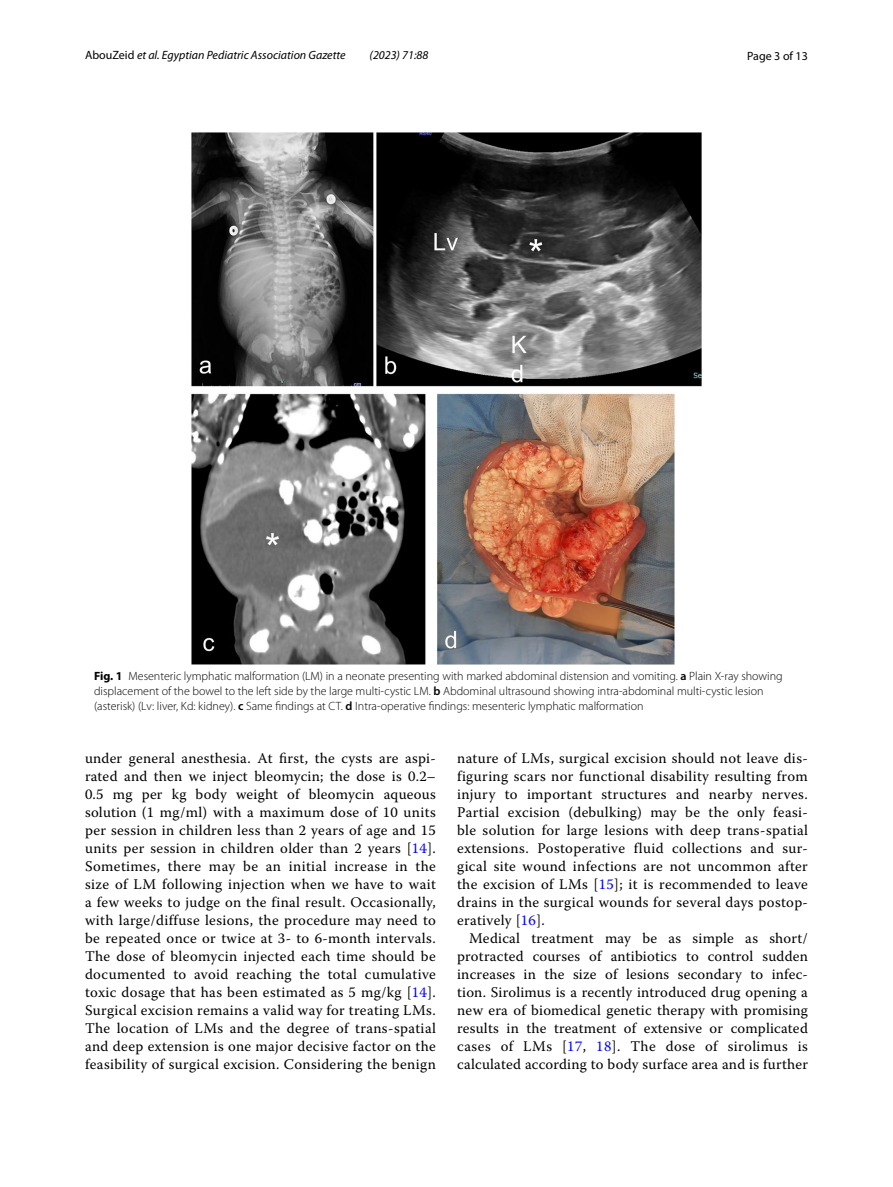
<style>
.page{position:relative;width:893px;height:1187px;background:#fff}
.page>*{position:absolute;margin:0;border:0;box-sizing:border-box;transform-origin:0 0}
.t1{font:14.7px/18px "Warnock Pro";letter-spacing:.025em;color:#000;text-align:justify}
.t2{font:300 12px/15px "Myriad Pro";color:#000}
.t3{font:italic 12px "Myriad Pro";color:#000}
.t4{font:12px "Myriad Pro";color:#000}
.s1{font-style:normal}
.s2{font-weight:700}
.s3{font-weight:600}
.s4{color:#00f}
</style>
<div class="page">
<img style="left:191px;top:133px;width:511px;height:531px">
<p class="t3" style="left:85px;top:48px;width:262px"><span class="s1">AbouZeid</span> et al. Egyptian Pediatric Association Gazette</p>
<p class="t3" style="left:370px;top:48px;width:60px">(2023) 71:88</p>
<p class="t4" style="left:747px;top:48px;width:62px">Page 3 of 13</p>
<p class="t2" style="left:94px;top:668px;width:690px"><span class="s2">Fig. 1</span> Mesenteric lymphatic malformation (LM) in a neonate presenting with marked abdominal distension and vomiting. <span class="s3">a</span> Plain X-ray showing displacement of the bowel to the left side by the large multi-cystic LM. <span class="s3">b</span> Abdominal ultrasound showing intra-abdominal multi-cystic lesion (asterisk) (Lv: liver, Kd: kidney). <span class="s3">c</span> Same findings at CT. <span class="s3">d</span> Intra-operative findings: mesenteric lymphatic malformation</p>
<p class="t1" style="left:85px;top:748px;width:352px">under general anesthesia. At first, the cysts are aspi&shy;rated and then we inject bleomycin; the dose is 0.2– 0.5 mg per kg body weight of bleomycin aqueous solution (1 mg/ml) with a maximum dose of 10 units per session in children less than 2 years of age and 15 units per session in children older than 2 years [<span class="s4">14</span>].<br>Sometimes, there may be an initial increase in the size of LM following injection when we have to wait a few weeks to judge on the final result. Occasionally, with large/diffuse lesions, the procedure may need to be repeated once or twice at 3- to 6-month intervals.<br>The dose of bleomycin injected each time should be documented to avoid reaching the total cumulative toxic dosage that has been estimated as 5 mg/kg [<span class="s4">14</span>].<br>Surgical excision remains a valid way for treating LMs.<br>The location of LMs and the degree of trans-spatial and deep extension is one major decisive factor on the feasibility of surgical excision. Considering the benign</p>
<p class="t1" style="left:457px;top:748px;width:352px">nature of LMs, surgical excision should not leave dis&shy;figuring scars nor functional disability resulting from injury to important structures and nearby nerves.<br>Partial excision (debulking) may be the only feasi&shy;ble solution for large lesions with deep trans-spatial extensions. Postoperative fluid collections and sur&shy;gical site wound infections are not uncommon after the excision of LMs [<span class="s4">15</span>]; it is recommended to leave drains in the surgical wounds for several days postop&shy;eratively [<span class="s4">16</span>].</p>
<p class="t1" style="left:457px;top:928px;width:352px;text-indent:12px">Medical treatment may be as simple as short/ protracted courses of antibiotics to control sudden increases in the size of lesions secondary to infec&shy;tion. Sirolimus is a recently introduced drug opening a new era of biomedical genetic therapy with promising results in the treatment of extensive or complicated cases of LMs [<span class="s4">17</span>, <span class="s4">18</span>]. The dose of sirolimus is calculated according to body surface area and is further</p>
</div>
